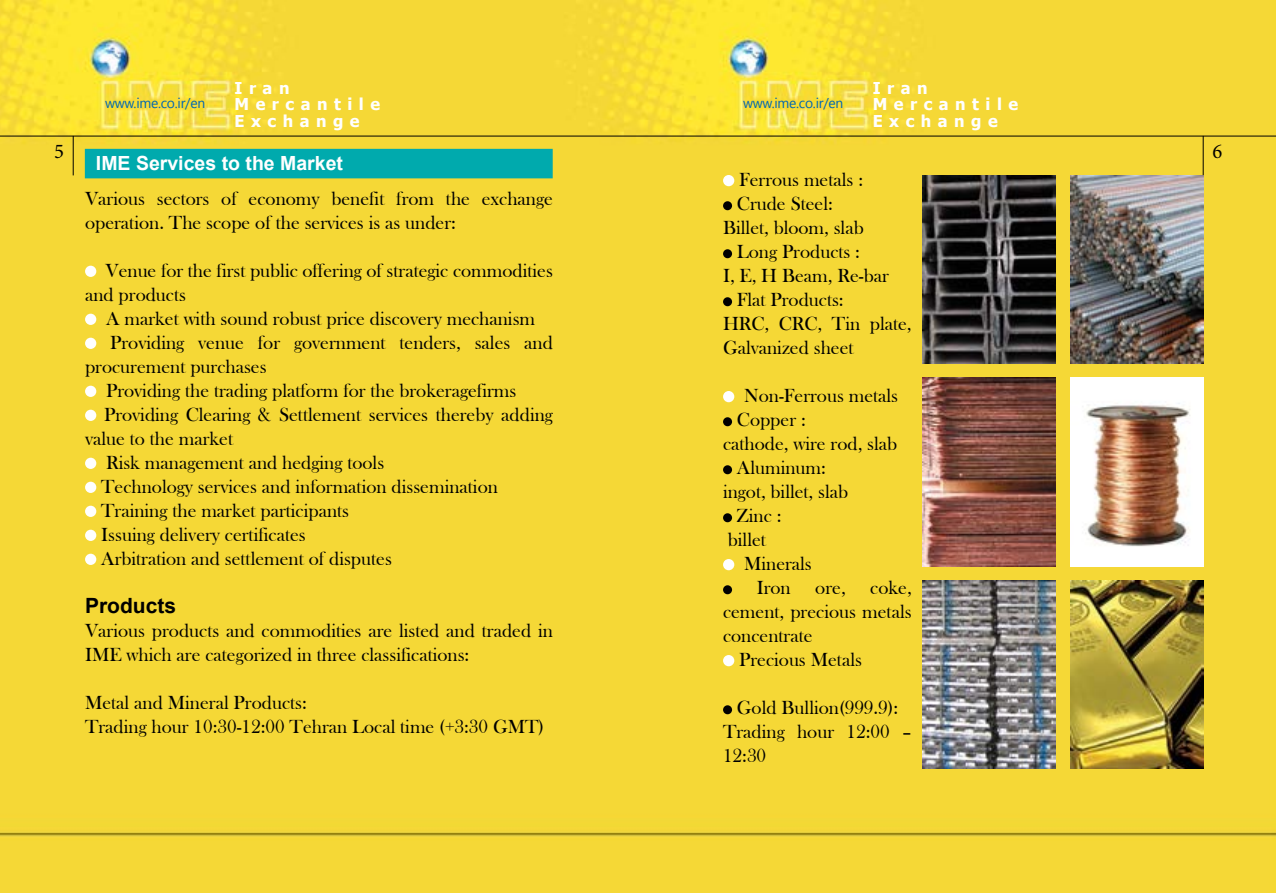
<style>
.page{position:relative;width:1276px;height:893px;background:#fff}
.page>*{position:absolute;margin:0;border:0;box-sizing:border-box;transform-origin:0 0}
.t1{font:700 21px "Arial";color:#000}
.t2{font:21px "Minion Pro";color:#000}
.t3{font:19.5px/24px "Bask Old Face";color:#000}
.t4{font:700 19.5px "Arial";color:#fff}
.t5{font:700 16.35px/16.6px "B Tahoma";letter-spacing:.4em;color:#fff}
</style>
<div class="page">
<div style="left:0;top:0;width:530px;height:893px;background:#f5d836"></div>
<div style="left:530px;top:0;width:746px;height:893px;background:#f5d836"></div>
<hr style="left:0;top:136px;width:1276px;height:1px;background:#000">
<div style="left:723px;top:175px;width:11px;height:11px;background:#fff;border-radius:50%"></div>
<div style="left:723px;top:201px;width:9px;height:9px;background:#000;border-radius:50%"></div>
<div style="left:723px;top:249px;width:9px;height:9px;background:#000;border-radius:50%"></div>
<div style="left:723px;top:297px;width:9px;height:9px;background:#000;border-radius:50%"></div>
<div style="left:723px;top:391px;width:11px;height:11px;background:#fff;border-radius:50%"></div>
<div style="left:723px;top:417px;width:9px;height:9px;background:#000;border-radius:50%"></div>
<div style="left:723px;top:465px;width:9px;height:9px;background:#000;border-radius:50%"></div>
<div style="left:723px;top:513px;width:9px;height:9px;background:#000;border-radius:50%"></div>
<div style="left:723px;top:559px;width:11px;height:11px;background:#fff;border-radius:50%"></div>
<div style="left:723px;top:585px;width:9px;height:9px;background:#000;border-radius:50%"></div>
<div style="left:723px;top:655px;width:11px;height:11px;background:#fff;border-radius:50%"></div>
<div style="left:723px;top:705px;width:9px;height:9px;background:#000;border-radius:50%"></div>
<div style="left:85px;top:149px;width:468px;height:29px;background:#00aaad"></div>
<div style="left:85px;top:266px;width:11px;height:11px;background:#fff;border-radius:50%"></div>
<div style="left:85px;top:314px;width:11px;height:11px;background:#fff;border-radius:50%"></div>
<div style="left:85px;top:338px;width:11px;height:11px;background:#fff;border-radius:50%"></div>
<div style="left:85px;top:386px;width:11px;height:11px;background:#fff;border-radius:50%"></div>
<div style="left:85px;top:410px;width:11px;height:11px;background:#fff;border-radius:50%"></div>
<div style="left:85px;top:458px;width:11px;height:11px;background:#fff;border-radius:50%"></div>
<div style="left:85px;top:482px;width:11px;height:11px;background:#fff;border-radius:50%"></div>
<div style="left:85px;top:506px;width:11px;height:11px;background:#fff;border-radius:50%"></div>
<div style="left:85px;top:530px;width:11px;height:11px;background:#fff;border-radius:50%"></div>
<div style="left:85px;top:554px;width:11px;height:11px;background:#fff;border-radius:50%"></div>
<img style="left:922px;top:175px;width:133px;height:189px">
<img style="left:922px;top:378px;width:133px;height:188px">
<img style="left:922px;top:580px;width:133px;height:189px">
<hr style="left:1203px;top:136px;width:1px;height:39px;background:#000">
<hr style="left:73px;top:136px;width:1px;height:39px;background:#000">
<img style="left:1070px;top:175px;width:133px;height:189px">
<img style="left:1070px;top:378px;width:133px;height:188px">
<img style="left:1070px;top:580px;width:133px;height:189px">
<svg style="left:105px;top:97px;width:99px;height:12px"></svg>
<svg style="left:743px;top:97px;width:99px;height:12px"></svg>
<p class="t5" style="left:234px;top:80px;width:147px">Iran<br>Mercantile<br>Exchange</p>
<p class="t5" style="left:872px;top:80px;width:147px">Iran<br>Mercantile<br>Exchange</p>
<p class="t2" style="left:54px;top:137px;width:11px">5</p>
<p class="t2" style="left:1212px;top:137px;width:11px">6</p>
<p class="t4" style="left:96px;top:151px;width:249px">IME Services to the Market</p>
<p class="t3" style="left:85px;top:187px;width:469px">Various sectors of economy benefit from the exchange operation. The scope of the services is as under:</p>
<p class="t3" style="left:85px;top:259px;width:469px;text-indent:20px">Venue for the first public offering of strategic commodities and products</p>
<p class="t3" style="left:106px;top:307px;width:430px">A market with sound robust price discovery mechanism</p>
<p class="t3" style="left:110px;top:331px;width:444px">Providing venue for government tenders, sales and</p>
<p class="t3" style="left:85px;top:355px;width:183px">procurement purchases</p>
<p class="t3" style="left:106px;top:379px;width:412px">Providing the trading platform for the brokeragefirms</p>
<p class="t3" style="left:104px;top:403px;width:450px">Providing Clearing &amp; Settlement services thereby adding</p>
<p class="t3" style="left:85px;top:427px;width:150px">value to the market</p>
<p class="t3" style="left:106px;top:451px;width:280px">Risk management and hedging tools</p>
<p class="t3" style="left:101px;top:475px;width:398px">Technology services and information dissemination</p>
<p class="t3" style="left:101px;top:499px;width:249px">Training the market participants</p>
<p class="t3" style="left:101px;top:523px;width:206px">Issuing delivery certificates</p>
<p class="t3" style="left:101px;top:547px;width:292px">Arbitration and settlement of disputes</p>
<p class="t1" style="left:85px;top:592px;width:93px">Products</p>
<p class="t3" style="left:85px;top:619px;width:469px">Various products and commodities are listed and traded in<br>IME which are categorized in three classifications:</p>
<p class="t3" style="left:85px;top:691px;width:461px">Metal and Mineral Products:<br>Trading hour 10:30-12:00 Tehran Local time (+3:30 GMT)</p>
<p class="t3" style="left:739px;top:168px;width:125px">Ferrous metals :</p>
<p class="t3" style="left:737px;top:192px;width:97px">Crude Steel:</p>
<p class="t3" style="left:723px;top:216px;width:142px">Billet, bloom, slab</p>
<p class="t3" style="left:737px;top:240px;width:125px">Long Products :</p>
<p class="t3" style="left:723px;top:264px;width:167px">I, E, H Beam, Re-bar</p>
<p class="t3" style="left:737px;top:288px;width:108px">Flat Products:</p>
<p class="t3" style="left:723px;top:312px;width:190px">HRC, CRC, Tin plate,</p>
<p class="t3" style="left:723px;top:336px;width:132px">Galvanized sheet</p>
<p class="t3" style="left:744px;top:384px;width:156px">Non-Ferrous metals</p>
<p class="t3" style="left:737px;top:408px;width:70px">Copper :</p>
<p class="t3" style="left:723px;top:432px;width:176px">cathode, wire rod, slab</p>
<p class="t3" style="left:737px;top:456px;width:91px">Aluminum:</p>
<p class="t3" style="left:723px;top:480px;width:127px">ingot, billet, slab</p>
<p class="t3" style="left:737px;top:504px;width:46px">Zinc :</p>
<p class="t3" style="left:728px;top:528px;width:39px">billet</p>
<p class="t3" style="left:744px;top:552px;width:69px">Minerals</p>
<p class="t3" style="left:756px;top:576px;width:36px">Iron</p>
<p class="t3" style="left:815px;top:576px;width:32px">ore,</p>
<p class="t3" style="left:870px;top:576px;width:43px">coke,</p>
<p class="t3" style="left:723px;top:600px;width:190px">cement, precious metals</p>
<p class="t3" style="left:723px;top:624px;width:91px">concentrate</p>
<p class="t3" style="left:739px;top:648px;width:124px">Precious Metals</p>
<p class="t3" style="left:723px;top:696px;width:190px;text-indent:14px">Gold Bullion(999.9):<br>Trading hour 12:00 –<br>12:30</p>
</div>
